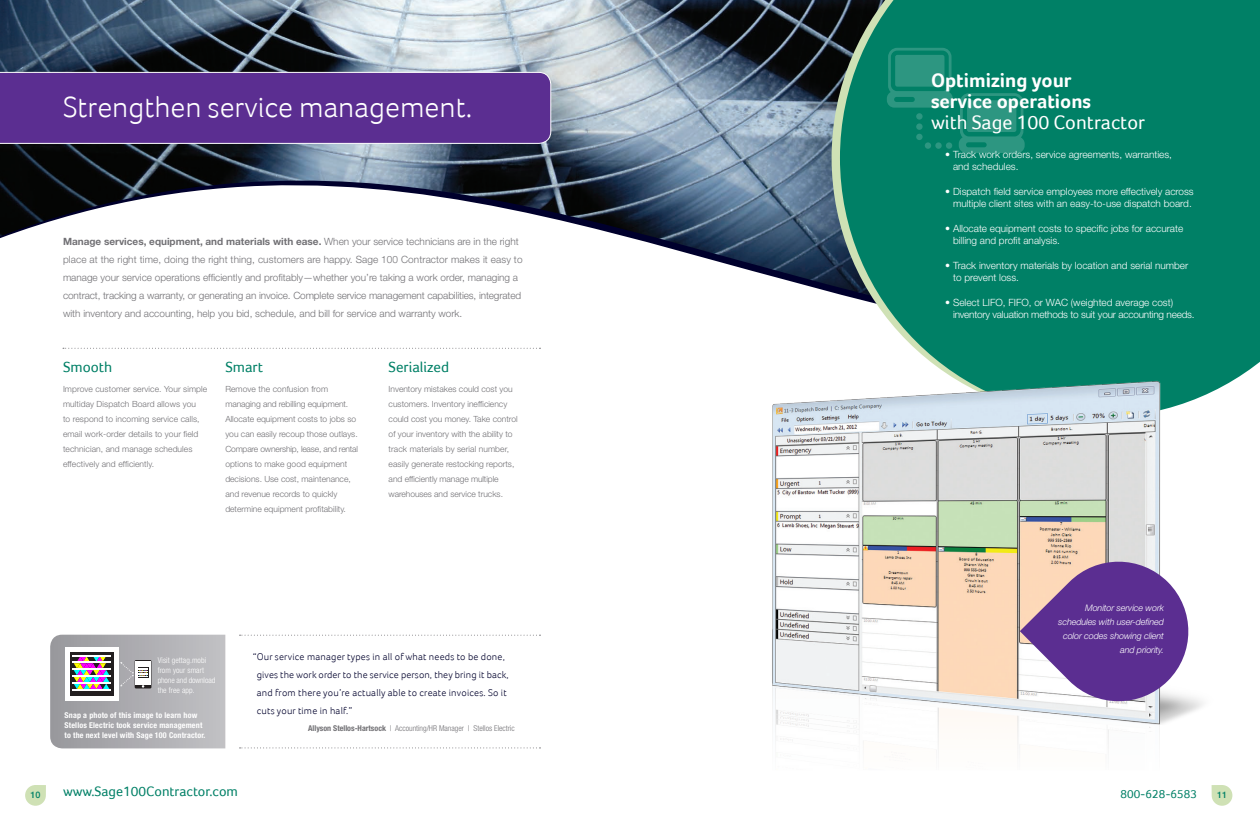
<style>
.page{position:relative;width:1260px;height:828px;background:#fff}
.page>*{position:absolute;margin:0;border:0;box-sizing:border-box;transform-origin:0 0}
.Titles{font:300 30px "Foco";color:#fff}
.Subhead{font:700 20px/21px "Foco";color:#fff}
.Subhead-2{font:15px "Foco";color:#008066}
.t1{font:14px "Foco";color:#008066}
.t2{font:12px "Foco";color:#008066}
.Bulleted_copy{font:300 10px/18px "Helvetica Neue";color:#717074}
.Bulleted_copy-2{font:300 10px/12px "Helvetica Neue";color:#fff}
.Body_copy{font:300 10px/18px "Foco";letter-spacing:.02em;color:#00002c}
.Bulleted_copy-3{font:300 10px/12px "Helvetica Neue";letter-spacing:-.02em;color:#fff}
.SP_-_Caption_Blob{font:italic 300 9px/14px "Helvetica Neue";letter-spacing:-.01em;color:#fff;text-align:right}
.t3{font:500 9px "Helvetica Neue";color:#008066}
.Bulleted_copy-4{font:300 8.5px/15px "Helvetica Neue";color:#717074}
.Body_copy-2{font:700 condensed 8px/10px "Helvetica Neue";letter-spacing:.02em;color:#fff}
.Body_copy-3{font:300 condensed 8px "Helvetica Neue";color:#717074}
.Body_copy-4{font:300 condensed 8px/10px "Helvetica Neue";letter-spacing:.01em;color:#fff}
.s1{font-weight:700}
.s2{font-weight:400}
</style>
<div class="page">
<img style="left:0;top:0;width:832px;height:293px">
<div style="left:0;top:71px;width:552px;height:73px;background:#5b2e91"></div>
<div style="left:840px;top:0;width:420px;height:376px;background:#008066"></div>
<svg style="left:959px;top:93px;width:66px;height:60px;background:#219079"></svg>
<svg style="left:887px;top:48px;width:66px;height:101px;background:#148a72"></svg>
<div style="left:1212px;top:785px;width:20px;height:21px;background:#cfe1b5;border-radius:10px"></div>
<div style="left:25px;top:785px;width:21px;height:21px;background:#cfe1b5;border-radius:10px"></div>
<svg style="left:63px;top:348px;width:478px;height:1px"></svg>
<svg style="left:240px;top:635px;width:301px;height:1px"></svg>
<svg style="left:240px;top:747px;width:301px;height:1px"></svg>
<img style="left:772px;top:351px;width:469px;height:445px">
<svg style="left:1020px;top:555px;width:175px;height:153px"></svg>
<svg style="left:50px;top:635px;width:175px;height:113px;background:#afadb2"></svg>
<p class="Titles" style="left:63px;top:89px;width:411px">Strengthen service management.</p>
<p class="Bulleted_copy" style="left:63px;top:232px;width:461px"><span class="s1">Manage services, equipment, and materials with ease.</span> When your service technicians are in the right place at the right time, doing the right thing, customers are happy. Sage 100 Contractor makes it easy to manage your service operations efficiently and profitably—whether you’re taking a work order, managing a contract, tracking a warranty, or generating an invoice. Complete service management capabilities, integrated with inventory and accounting, help you bid, schedule, and bill for service and warranty work.</p>
<p class="Subhead-2" style="left:63px;top:358px;width:51px">Smooth</p>
<p class="Bulleted_copy-4" style="left:63px;top:381px;width:146px">Improve customer service. Your simple multiday Dispatch Board allows you<br>to respond to incoming service calls, email work-order details to your field technician, and manage schedules effectively and efficiently.</p>
<p class="Subhead-2" style="left:225px;top:358px;width:39px">Smart</p>
<p class="Bulleted_copy-4" style="left:225px;top:381px;width:134px">Remove the confusion from managing and rebilling equipment.<br>Allocate equipment costs to jobs so you can easily recoup those outlays.<br>Compare ownership, lease, and rental options to make good equipment decisions. Use cost, maintenance, and revenue records to quickly determine equipment profitability.</p>
<p class="Subhead-2" style="left:389px;top:358px;width:62px">Serialized</p>
<p class="Bulleted_copy-4" style="left:389px;top:381px;width:131px">Inventory mistakes could cost you customers. Inventory inefficiency could cost you money. Take control of your inventory with the ability to track materials by serial number, easily generate restocking reports, and efficiently manage multiple warehouses and service trucks.</p>
<p class="Body_copy-4" style="left:158px;top:655px;width:59px">Visit gettag.mobi from your smart phone and download the free app.</p>
<p class="Body_copy-2" style="left:65px;top:710px;width:142px">Snap a photo of this image to learn how<br>Stellos Electric took service management to the next level with Sage 100 Contractor.</p>
<p class="Body_copy" style="left:257px;top:647px;width:254px;text-indent:-4px">“Our service manager types in all of what needs to be done, gives the work order to the service person, they bring it back, and from there you’re actually able to create invoices. So it cuts your time in half.”</p>
<p class="Body_copy-3" style="left:308px;top:723px;width:208px"><span class="s1">Allyson Stellos-Hartsock</span> | Accounting/HR Manager | Stellos Electric</p>
<p class="Subhead" style="left:931px;top:70px;width:216px">Optimizing your<br>service operations<br><span class="s2">with Sage 100 Contractor</span></p>
<p class="Bulleted_copy-2" style="left:953px;top:148px;width:220px;text-indent:-8px">• Track work orders, service agreements, warranties, and schedules.</p>
<p class="Bulleted_copy-2" style="left:945px;top:185px;width:250px;text-align:center">• Dispatch field service employees more effectively across multiple client sites with an easy-to-use dispatch board.</p>
<p class="Bulleted_copy-2" style="left:953px;top:222px;width:232px;text-indent:-8px">• Allocate equipment costs to specific jobs for accurate billing and profit analysis.</p>
<p class="Bulleted_copy-2" style="left:953px;top:259px;width:237px;text-indent:-8px">• Track inventory materials by location and serial number to prevent loss.</p>
<p class="Bulleted_copy-3" style="left:953px;top:296px;width:243px;text-indent:-8px">• Select LIFO, FIFO, or WAC (weighted average cost) inventory valuation methods to suit your accounting needs.</p>
<p class="SP_-_Caption_Blob" style="left:1058px;top:601px;width:107px">Monitor service work schedules with user-defined color codes showing client and priority.</p>
<p class="t3" style="left:31px;top:789px;width:12px">10</p>
<h3 class="t1" style="left:63px;top:783px;width:176px">www.Sage100Contractor.com</h3>
<h3 class="t2" style="left:1121px;top:787px;width:78px">800-628-6583</h3>
<p class="t3" style="left:1217px;top:789px;width:12px">11</p>
</div>
